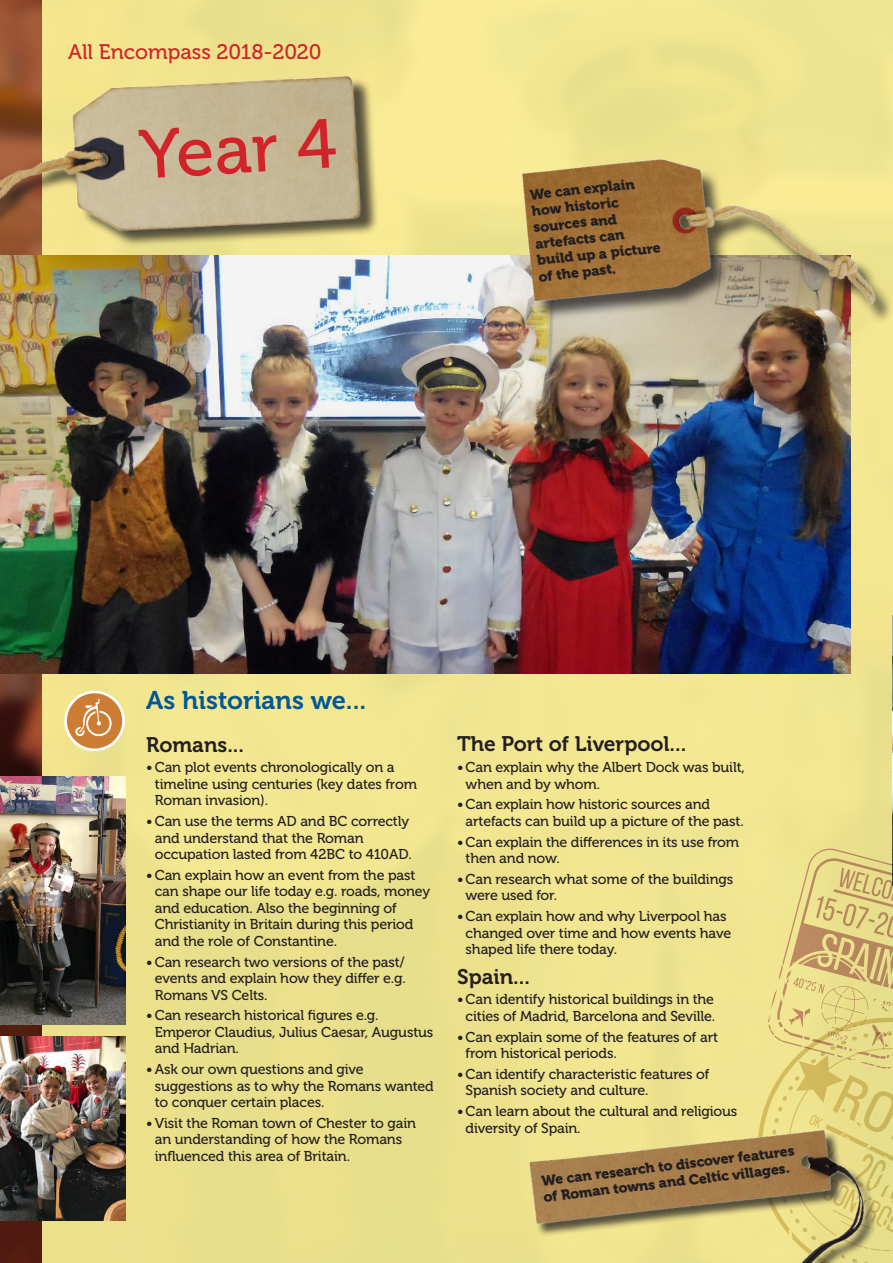
<style>
.page{position:relative;width:893px;height:1263px;background:#fff}
.page>*{position:absolute;margin:0;border:0;box-sizing:border-box;transform-origin:0 0}
.subhead{font:69px "Museo 500";color:#d1232a}
.Year_blue_subhead{font:25.5px "Museo 700";color:#005895}
.Year_black_subhead{font:21px "Museo 700";color:#231f20}
.t1{font:21px "Museo 500";color:#d1232a}
.Year_bullet{font:14.25px/16.5px "Museo 500";letter-spacing:-.01em;color:#231f20}
.Year_bullet-2{font:14.25px/16.5px "Museo 900";color:#231f20}
</style>
<div class="page">
<div style="left:43px;top:0;width:850px;height:1263px;background:#f0e490"></div>
<svg style="left:66px;top:692px;width:58px;height:58px"></svg>
<div style="left:64px;top:691px;width:61px;height:60px;border:3px solid #fff;border-radius:50%"></div>
<svg style="left:75px;top:699px;width:37px;height:37px"></svg>
<div style="left:0;top:78px;width:379px;height:205px;background:#231f20;opacity:.75"></div>
<img style="left:0;top:61px;width:369px;height:194px">
<img style="left:0;top:255px;width:850px;height:418px">
<img style="left:892px;top:615px;width:1px;height:233px">
<img style="left:0;top:776px;width:125px;height:249px">
<img style="left:0;top:1037px;width:125px;height:183px">
<svg style="left:768px;top:848px;width:125px;height:283px"></svg>
<img style="left:529px;top:1091px;width:363px;height:172px">
<div style="left:523px;top:116px;width:370px;height:269px;background:#231f20;opacity:.75"></div>
<img style="left:495px;top:84px;width:388px;height:314px">
<p class="t1" style="left:68px;top:41px;width:255px">All Encompass 2018-2020</p>
<p class="subhead" style="left:137px;top:117px;width:199px;rotate:-3deg">Year 4</p>
<p class="Year_bullet-2" style="left:529px;top:186px;width:126px;rotate:-6deg">We can explain how historic sources and artefacts can build up a picture of the past.</p>
<p class="Year_blue_subhead" style="left:146px;top:686px;width:221px">As historians we...</p>
<p class="Year_black_subhead" style="left:146px;top:733px;width:99px">Romans...</p>
<p class="Year_bullet" style="left:155px;top:759px;width:264px;text-indent:-9px">• Can plot events chronologically on a timeline using centuries (key dates from<br>Roman invasion).</p>
<p class="Year_bullet" style="left:155px;top:813px;width:258px;text-indent:-9px">• Can use the terms AD and BC correctly and understand that the Roman occupation lasted from 42BC to 410AD.</p>
<p class="Year_bullet" style="left:155px;top:867px;width:277px;text-indent:-9px">• Can explain how an event from the past can shape our life today e.g. roads, money and education. Also the beginning of Christianity in Britain during this period and the role of Constantine.</p>
<p class="Year_bullet" style="left:155px;top:954px;width:252px;text-align:justify;text-indent:-9px">• Can research two versions of the past/ events and explain how they differ e.g.<br>Romans VS Celts.</p>
<p class="Year_bullet" style="left:155px;top:1007px;width:280px;text-indent:-9px">• Can research historical figures e.g.<br>Emperor Claudius, Julius Caesar, Augustus and Hadrian.</p>
<p class="Year_bullet" style="left:155px;top:1061px;width:281px;text-indent:-9px">•Ask our own questions and give suggestions as to why the Romans wanted to conquer certain places.</p>
<p class="Year_bullet" style="left:155px;top:1115px;width:263px;text-indent:-9px">•Visit the Roman town of Chester to gain an understanding of how the Romans influenced this area of Britain.</p>
<p class="Year_black_subhead" style="left:457px;top:732px;width:231px">The Port of Liverpool...</p>
<p class="Year_bullet" style="left:466px;top:759px;width:281px;text-indent:-9px">• Can explain why the Albert Dock was built, when and by whom.</p>
<p class="Year_bullet" style="left:466px;top:796px;width:280px;text-indent:-9px">• Can explain how historic sources and artefacts can build up a picture of the past.</p>
<p class="Year_bullet" style="left:466px;top:834px;width:275px;text-indent:-9px">• Can explain the differences in its use from then and now.</p>
<p class="Year_bullet" style="left:466px;top:871px;width:269px;text-indent:-9px">• Can research what some of the buildings were used for.</p>
<p class="Year_bullet" style="left:466px;top:908px;width:267px;text-indent:-9px">• Can explain how and why Liverpool has changed over time and how events have shaped life there today.</p>
<p class="Year_black_subhead" style="left:457px;top:965px;width:74px">Spain...</p>
<p class="Year_bullet" style="left:457px;top:991px;width:260px;text-align:center">• Can identify historical buildings in the cities of Madrid, Barcelona and Seville.</p>
<p class="Year_bullet" style="left:466px;top:1029px;width:254px;text-indent:-9px">• Can explain some of the features of art from historical periods.</p>
<p class="Year_bullet" style="left:466px;top:1066px;width:245px;text-indent:-9px">• Can identify characteristic features of<br>Spanish society and culture.</p>
<p class="Year_bullet" style="left:466px;top:1103px;width:273px;text-indent:-9px">• Can learn about the cultural and religious diversity of Spain.</p>
<p class="Year_bullet-2" style="left:541px;top:1173px;width:256px;rotate:-7deg">We can research to discover features of Roman towns and Celtic villages.</p>
</div>
